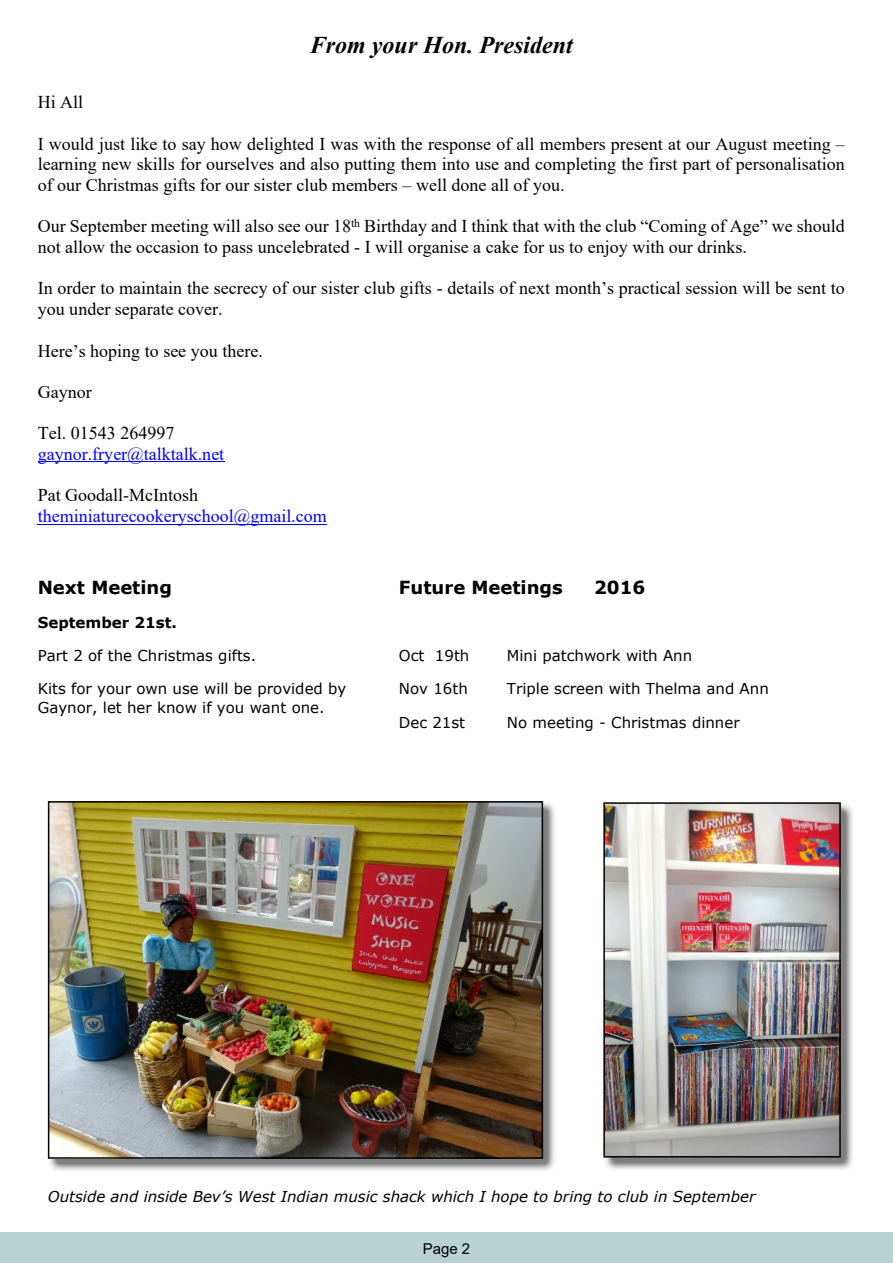
<style>
.page{position:relative;width:893px;height:1263px;background:#fff}
.page>*{position:absolute;margin:0;border:0;box-sizing:border-box;transform-origin:0 0}
.t1{font:italic 700 24px "Times New Roman";color:#000}
.t2{font:18px/20.7px "Times New Roman";color:#000}
.t3{font:18px "Times New Roman";color:#00f}
.t4{font:700 18px "Verdana";color:#000}
.t5{font:15px/18.3px "Verdana";color:#000}
.t6{font:italic 15px "Verdana";color:#000}
.t7{font:700 15px "Verdana";color:#000}
.t8{font:15px "Arial";color:#000}
</style>
<div class="page">
<hr style="left:38px;top:461px;width:186px;height:1px;background:#00f">
<hr style="left:38px;top:524px;width:289px;height:1px;background:#00f">
<img style="left:603px;top:804px;width:250px;height:366px">
<img style="left:606px;top:805px;width:232px;height:349px">
<div style="left:603px;top:802px;width:238px;height:355px;border:2px solid #000"></div>
<img style="left:47px;top:801px;width:508px;height:370px">
<img style="left:51px;top:804px;width:489px;height:352px">
<div style="left:48px;top:801px;width:495px;height:358px;border:2px solid #000"></div>
<h1 class="t1" style="left:310px;top:36px;width:264px">From your Hon. President</h1>
<p class="t2" style="left:38px;top:94px;width:47px">Hi All</p>
<p class="t2" style="left:38px;top:135px;width:809px;text-align:justify">I would just like to say how delighted I was with the response of all members present at our August meeting – learning new skills for ourselves and also putting them into use and completing the first part of personalisation of our Christmas gifts for our sister club members – well done all of you.</p>
<p class="t2" style="left:38px;top:218px;width:809px">Our September meeting will also see our 18<sup>th</sup> Birthday and I think that with the club “Coming of Age” we should not allow the occasion to pass uncelebrated - I will organise a cake for us to enjoy with our drinks.</p>
<p class="t2" style="left:38px;top:280px;width:809px">In order to maintain the secrecy of our sister club gifts - details of next month’s practical session will be sent to you under separate cover.</p>
<p class="t2" style="left:38px;top:342px;width:227px">Here’s hoping to see you there.</p>
<p class="t2" style="left:38px;top:383px;width:56px">Gaynor</p>
<p class="t2" style="left:38px;top:425px;width:138px">Tel. 01543 264997</p>
<p class="t3" style="left:38px;top:447px;width:188px">gaynor.fryer@talktalk.net</p>
<p class="t2" style="left:38px;top:487px;width:162px">Pat Goodall-McIntosh</p>
<p class="t3" style="left:38px;top:510px;width:291px">theminiaturecookeryschool@gmail.com</p>
<p class="t4" style="left:38px;top:580px;width:136px">Next Meeting</p>
<p class="t7" style="left:38px;top:616px;width:141px">September 21st.</p>
<p class="t5" style="left:38px;top:648px;width:220px">Part 2 of the Christmas gifts.</p>
<p class="t5" style="left:38px;top:681px;width:310px">Kits for your own use will be provided by<br>Gaynor, let her know if you want one.</p>
<p class="t4" style="left:399px;top:580px;width:165px">Future Meetings</p>
<p class="t4" style="left:594px;top:580px;width:53px">2016</p>
<p class="t5" style="left:399px;top:648px;width:72px">Oct 19th</p>
<p class="t5" style="left:507px;top:648px;width:187px">Mini patchwork with Ann</p>
<p class="t5" style="left:399px;top:681px;width:70px">Nov 16th</p>
<p class="t5" style="left:507px;top:681px;width:263px">Triple screen with Thelma and Ann</p>
<p class="t5" style="left:399px;top:714px;width:68px">Dec 21st</p>
<p class="t5" style="left:507px;top:714px;width:234px">No meeting - Christmas dinner</p>
<p class="t6" style="left:48px;top:1191px;width:709px">Outside and inside Bev’s West Indian music shack which I hope to bring to club in September</p>
<p class="t8" style="left:423px;top:1243px;width:49px">Page 2</p>
</div>
